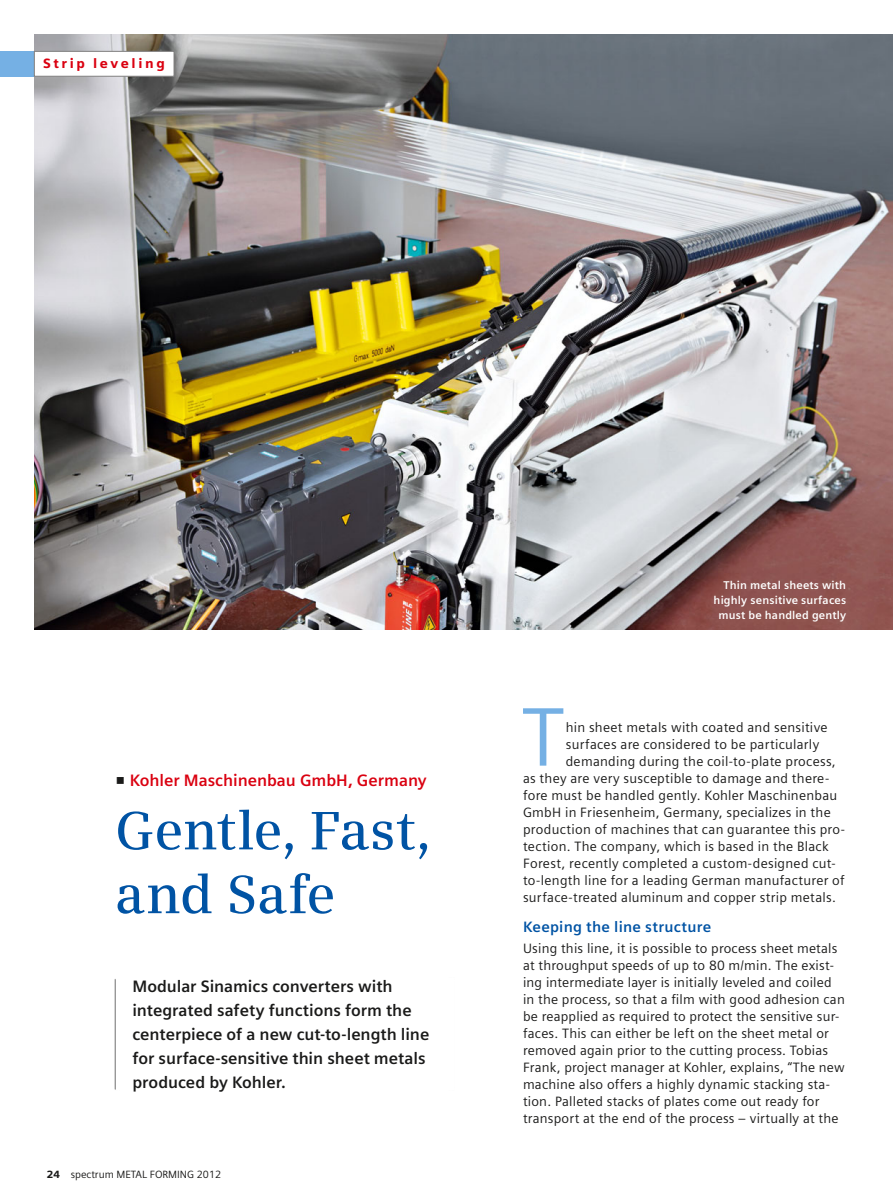
<style>
.page{position:relative;width:893px;height:1191px;background:#fff}
.page>*{position:absolute;margin:0;border:0;box-sizing:border-box;transform-origin:0 0}
.t1{font:82.8px "Siemens Sans";color:#75b0e4}
.t2{font:600 54px/63.8px "Siemens Serif";letter-spacing:-.005em;color:#0053a4}
.t3{font:700 16.5px/24px "Siemens Sans";color:#1a1a19}
.t4{font:700 16.5px "Siemens Sans";letter-spacing:-.005em;color:#da0010}
.t5{font:700 15px "Siemens Sans";letter-spacing:.015em;color:#0053a4}
.t6{font:13.5px/17px "Siemens Sans";letter-spacing:.015em;color:#1a1a19}
.t7{font:900 13.5px "Siemens Sans";letter-spacing:.2em;color:#da0010}
.t8{font:700 11.25px/15px "Siemens Sans";letter-spacing:.015em;color:#fff;text-align:right}
.t9{font:10.5px "Siemens Sans";color:#1a1a19}
.s1{font-weight:900}
</style>
<div class="page">
<div style="left:0;top:51px;width:34px;height:26px;background:#75b0e4"></div>
<img style="left:34px;top:34px;width:859px;height:595px">
<div style="left:34px;top:51px;width:140px;height:25px;background:#fff"></div>
<div style="left:34px;top:51px;width:140px;height:26px;border:1px solid #818080"></div>
<p class="t7" style="left:43px;top:58px;width:124px">Strip leveling</p>
<p class="t4" style="left:130px;top:772px;width:299px">Kohler Maschinenbau GmbH, Germany</p>
<h2 class="t2" style="left:115px;top:801px;width:318px">Gentle, Fast, and Safe</h2>
<p class="t3" style="left:132px;top:975px;width:298px">Modular Sinamics converters with integrated safety functions form the centerpiece of a new cut-to-length line for surface-sensitive thin sheet metals produced b Kohler.</p>
<p class="t3" style="left:219px;top:1071px;width:10px">y</p>
<p class="t9" style="left:47px;top:1169px;width:176px"><span class="s1">24</span> spectrum METAL FORMING 2012</p>
<p class="t8" style="left:714px;top:578px;width:134px">Thin metal sheets with highly sensitive surfaces must be handled gently</p>
<h1 class="t1" style="left:522px;top:697px;width:44px">T</h1>
<p class="t6" style="left:566px;top:719px;width:263px">hin sheet metals with coated and sensitive</p>
<p class="t6" style="left:566px;top:736px;width:255px">surfaces are considered to be particularly</p>
<p class="t6" style="left:566px;top:753px;width:272px">demanding during the coil-to-plate process,</p>
<p class="t6" style="left:523px;top:770px;width:308px">as they are very susceptible to damage and there-</p>
<p class="t6" style="left:523px;top:787px;width:316px">fore must be handled gently. Kohler Maschinenbau</p>
<p class="t6" style="left:523px;top:804px;width:309px">GmbH in Friesenheim, Germany, specializes in the</p>
<p class="t6" style="left:523px;top:821px;width:324px">production of machines that can guarantee this pro-</p>
<p class="t6" style="left:523px;top:838px;width:307px">tection. The company, which is based in the Black</p>
<p class="t6" style="left:523px;top:855px;width:314px">Forest, recently completed a custom-designed cut-</p>
<p class="t6" style="left:523px;top:872px;width:323px">to-length line for a leading German manufacturer of</p>
<p class="t6" style="left:523px;top:889px;width:314px">surface-treated aluminum and copper strip metals.</p>
<p class="t5" style="left:523px;top:919px;width:190px">Keeping the line structure</p>
<p class="t6" style="left:523px;top:940px;width:323px">Using this line, it is possible to process sheet metals at throughput speeds of up to 80 m/min. The exist&shy;ing intermediate layer is initially leveled and coiled in the process, so that a film with good adhesion can be reapplied as required to protect the sensitive sur&shy;faces. This can either be left on the sheet metal or removed again prior to the cutting process. Tobias Frank, project manager at Kohler, explains, “The new machine also offers a highly dynamic stacking sta&shy;tion. Palleted stacks of plates come out ready for transport at the end of the process – virtually at the</p>
</div>
